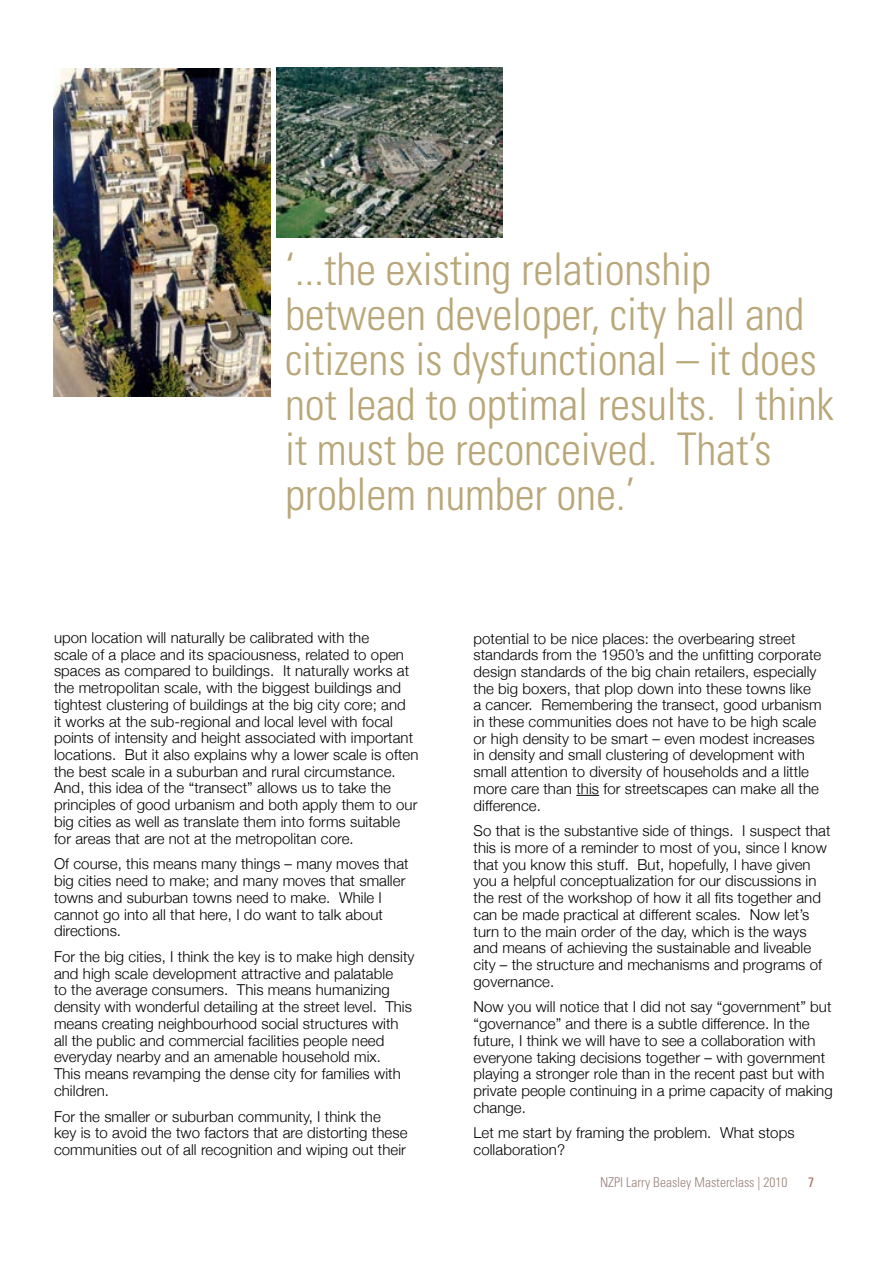
<style>
.page{position:relative;width:893px;height:1263px;background:#fff}
.page>*{position:absolute;margin:0;border:0;box-sizing:border-box;transform-origin:0 0}
.t1{font:300 condensed 45px/45px "Univers";letter-spacing:-.005em;color:#b9a779}
.t2{font:300 15px/16.6px "Helvetica Neue";letter-spacing:.005em;color:#000}
.t3{font:300 condensed 13.5px "Univers";color:#9a827c}
.t4{font:condensed 13.5px "Univers";color:#a57164}
</style>
<div class="page">
<svg style="left:576px;top:795px;width:23px;height:1px"></svg>
<img style="left:53px;top:69px;width:218px;height:327px">
<img style="left:276px;top:68px;width:226px;height:169px">
<h1 class="t1" style="left:285px;top:246px;width:551px">‘...the existing relationship between developer, city hall and citizens is dysfunctional – it does not lead to optimal results. I think it must be reconceived. That’s problem number one.’</h1>
<p class="t2" style="left:54px;top:629px;width:366px">upon location will naturally be calibrated with the<br>scale of a place and its spaciousness, related to open spaces as compared to buildings. It naturally works at the metropolitan scale, with the biggest buildings and tightest clustering of buildings at the big city core; and<br>it works at the sub-regional and local level with focal points of intensity and height associated with important locations. But it also explains why a lower scale is often the best scale in a suburban and rural circumstance.<br>And, this idea of the “transect” allows us to take the principles of good urbanism and both apply them to our big cities as well as translate them into forms suitable for areas that are not at the metropolitan core.</p>
<p class="t2" style="left:54px;top:855px;width:356px">Of course, this means many things – many moves that big cities need to make; and many moves that smaller towns and suburban towns need to make. While I cannot go into all that here, I do want to talk about directions.</p>
<p class="t2" style="left:54px;top:948px;width:362px">For the big cities, I think the key is to make high density and high scale development attractive and palatable<br>to the average consumers. This means humanizing density with wonderful detailing at the street level. This means creating neighbourhood social structures with all the public and commercial facilities people need everyday nearby and an amenable household mix.<br>This means revamping the dense city for families with children.</p>
<p class="t2" style="left:54px;top:1107px;width:355px">For the smaller or suburban community, I think the<br>key is to avoid the two factors that are distorting these communities out of all recognition and wiping out their</p>
<p class="t2" style="left:473px;top:629px;width:350px">potential to be nice places: the overbearing street standards from the 1950’s and the unfitting corporate design standards of the big chain retailers, especially the big boxers, that plop down into these towns like a cancer. Remembering the transect, good urbanism in these communities does not have to be high scale or high density to be smart – even modest increases in density and small clustering of development with small attention to diversity of households and a little more care than this for streetscapes can make all the difference.</p>
<p class="t2" style="left:473px;top:822px;width:359px">So that is the substantive side of things. I suspect that this is more of a reminder to most of you, since I know that you know this stuff. But, hopefully, I have given you a helpful conceptualization for our discussions in the rest of the workshop of how it all fits together and can be made practical at different scales. Now let’s turn to the main order of the day, which is the ways and means of achieving the sustainable and liveable city – the structure and mechanisms and programs of governance.</p>
<p class="t2" style="left:473px;top:998px;width:361px">Now you will notice that I did not say “government” but “governance” and there is a subtle difference. In the future, I think we will have to see a collaboration with everyone taking decisions together – with government playing a stronger role than in the recent past but with private people continuing in a prime capacity of making change.</p>
<p class="t2" style="left:473px;top:1124px;width:323px">Let me start by framing the problem. What stops collaboration?</p>
<p class="t3" style="left:600px;top:1174px;width:189px">NZPI Larry Beasley Masterclass | 2010</p>
<p class="t4" style="left:808px;top:1173px;width:7px">7</p>
</div>
